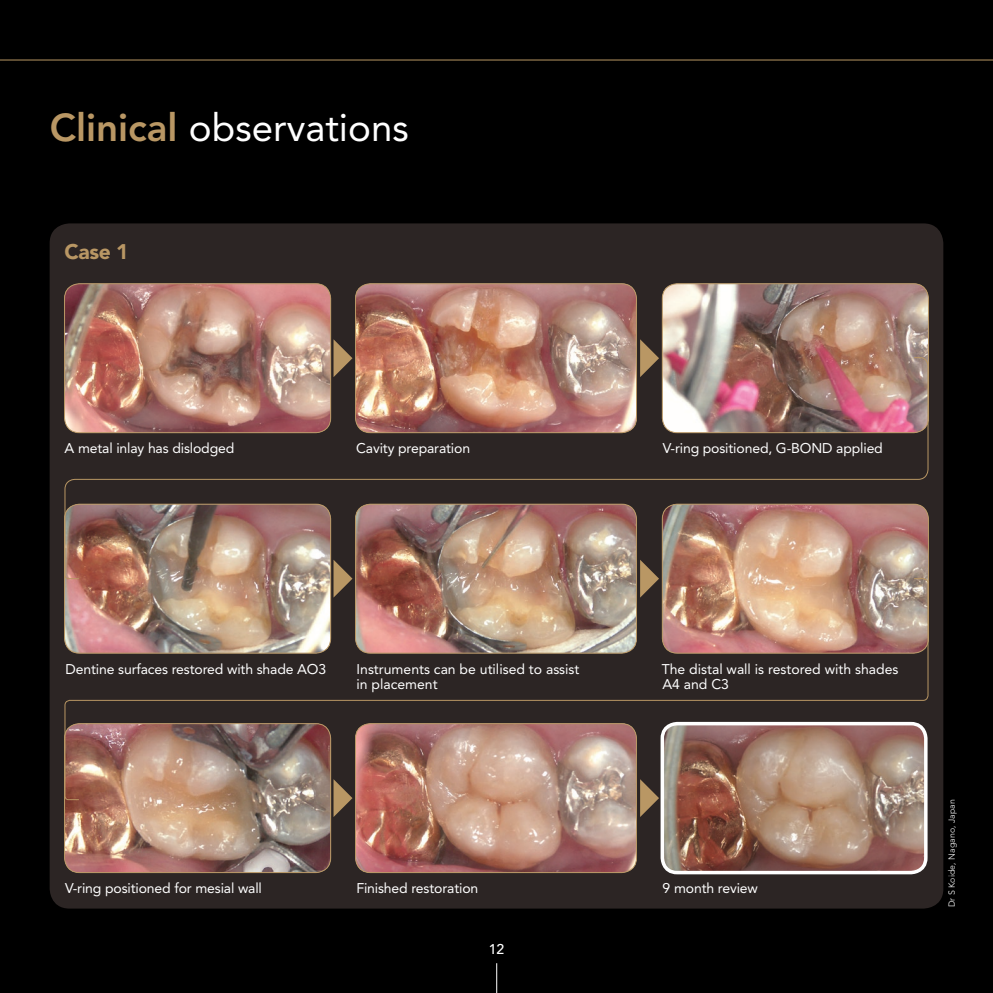
<style>
.page{position:relative;width:993px;height:993px;background:#fff}
.page>*{position:absolute;margin:0;border:0;box-sizing:border-box;transform-origin:0 0}
.t1{font:38.5px "Avenir";color:#fff}
.t2{font:900 21px "Avenir";color:#b99764}
.t3{font:14px/15.8px "Avenir";letter-spacing:-.01em;color:#fff}
.t4{font:500 14px "Avenir";color:#fff}
.t5{font:300 8.75px "Avenir";letter-spacing:.01em;color:#fff}
.s1{font-weight:800;color:#b99764}
</style>
<div class="page">
<div style="left:0;top:0;width:992px;height:992px;background:#000"></div>
<hr style="left:0;top:59px;width:992px;height:2px;background:#5c4b31">
<div style="left:50px;top:223px;width:893px;height:685px;background:#2c2524;border-radius:20px"></div>
<img style="left:64px;top:800px;width:266px;height:72px">
<img style="left:355px;top:800px;width:281px;height:72px">
<img style="left:665px;top:800px;width:260px;height:72px">
<div style="left:660px;top:721px;width:267px;height:153px;border:4px solid #fff;border-radius:15px"></div>
<img style="left:64px;top:284px;width:265px;height:72px">
<img style="left:355px;top:284px;width:281px;height:72px">
<img style="left:663px;top:284px;width:265px;height:72px">
<svg style="left:333px;top:339px;width:17px;height:17px"></svg>
<svg style="left:333px;top:800px;width:18px;height:16px"></svg>
<svg style="left:640px;top:339px;width:17px;height:17px"></svg>
<svg style="left:640px;top:800px;width:17px;height:16px"></svg>
<img style="left:64px;top:356px;width:864px;height:221px">
<img style="left:64px;top:577px;width:864px;height:223px">
<hr style="left:496px;top:962px;width:1px;height:30px;background:#fff">
<h1 class="t1" style="left:50px;top:105px;width:360px"><span class="s1">Clinical</span> observations</h1>
<h2 class="t2" style="left:64px;top:239px;width:65px">Case 1</h2>
<p class="t3" style="left:65px;top:440px;width:171px">A metal inlay has dislodged</p>
<p class="t3" style="left:356px;top:440px;width:115px">Cavity preparation</p>
<p class="t3" style="left:662px;top:440px;width:221px">V-ring positioned, G-BOND applied</p>
<p class="t3" style="left:66px;top:660px;width:262px">Dentine surfaces restored with shade AO3</p>
<p class="t3" style="left:356px;top:660px;width:224px">Instruments can be utilised to assist in placement</p>
<p class="t3" style="left:661px;top:660px;width:238px">The distal wall is restored with shades<br>A4 and C3</p>
<p class="t3" style="left:65px;top:880px;width:198px">V-ring positioned for mesial wall</p>
<p class="t3" style="left:356px;top:880px;width:123px">Finished restoration</p>
<p class="t4" style="left:488px;top:940px;width:17px">12</p>
<p class="t3" style="left:662px;top:880px;width:97px">9 month review</p>
<p class="t5" style="left:946px;top:906px;width:109px;rotate:-90deg">Dr S Koide, Nagano, Japan</p>
</div>
